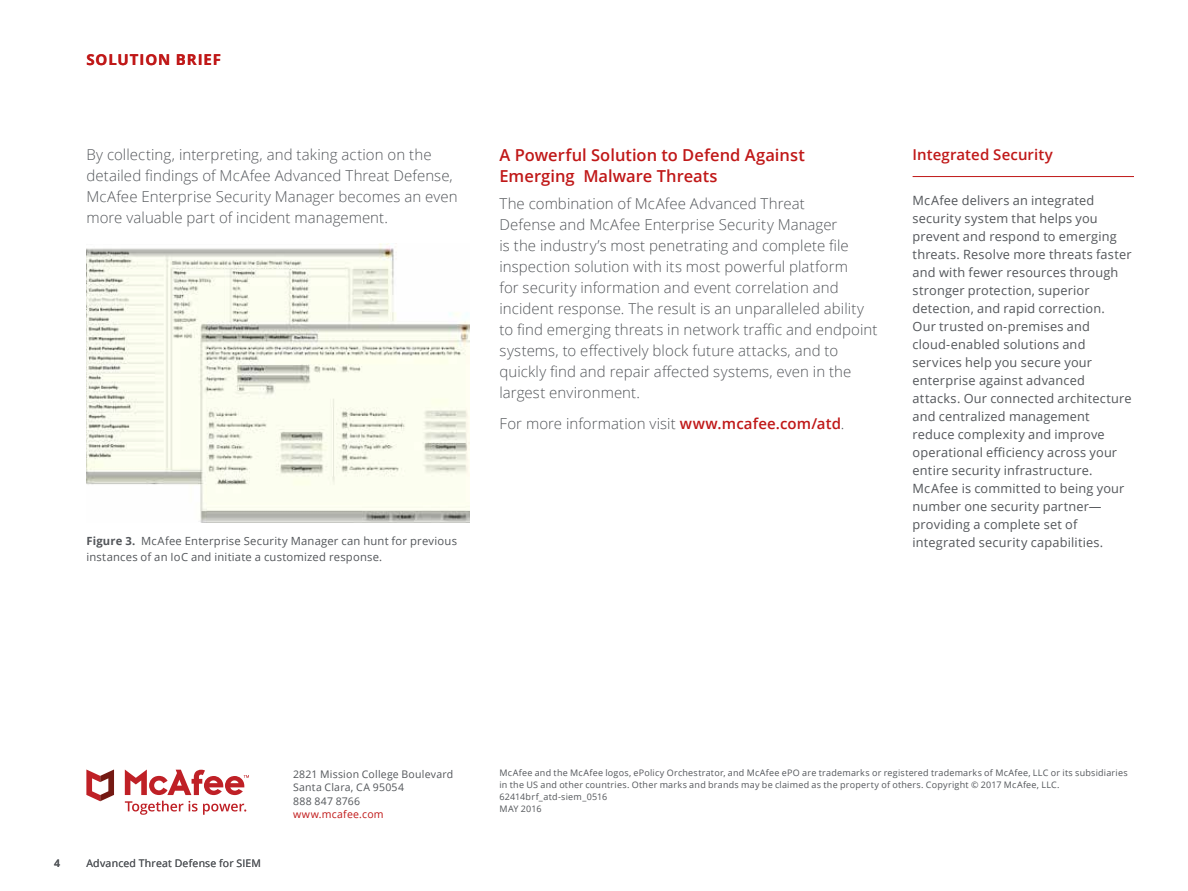
<style>
.page{position:relative;width:1188px;height:891px;background:#fff}
.page>*{position:absolute;margin:0;border:0;box-sizing:border-box;transform-origin:0 0}
.t1{font:600 16.5px/21px "Open Sans";color:#c01818}
.t2{font:300 15px/21px "Open Sans";letter-spacing:.005em;color:#53565a}
.t3{font:600 15px "Open Sans";letter-spacing:.005em;color:#c01818}
.t4{font:700 15px "Open Sans";letter-spacing:.06em;color:#c01818}
.t5{font:12.75px/18px "Open Sans";letter-spacing:.015em;color:#53565a}
.t6{font:11.25px/16.5px "Open Sans";letter-spacing:.02em;color:#53565a}
.t7{font:10.5px/13.5px "Open Sans";letter-spacing:.02em;color:#53565a}
.t8{font:10.5px "Open Sans";letter-spacing:.025em;color:#c01818}
.t9{font:600 10.5px "Open Sans";color:#53565a}
.t10{font:9px/12px "Open Sans";letter-spacing:.025em;color:#53565a}
.s1{font-weight:700}
.s2{font-weight:600;color:#c01818}
</style>
<div class="page">
<hr style="left:913px;top:176px;width:221px;height:1px;background:#c01818">
<svg style="left:125px;top:770px;width:124px;height:25px"></svg>
<svg style="left:86px;top:770px;width:28px;height:31px"></svg>
<svg style="left:125px;top:801px;width:121px;height:14px"></svg>
<img style="left:86px;top:243px;width:384px;height:280px">
<p class="t4" style="left:86px;top:49px;width:136px">SOLUTION BRIEF</p>
<p class="t2" style="left:86px;top:144px;width:373px">By collecting, interpreting, and taking action on the detailed findings of McAfee Advanced Threat Defense, McAfee Enterprise Security Manager becomes an even more valuable part of incident management.</p>
<p class="t6" style="left:86px;top:532px;width:372px"><span class="s1">Figure 3.</span> McAfee Enterprise Security Manager can hunt for previous instances of an IoC and initiate a customized response.</p>
<p class="t1" style="left:500px;top:144px;width:307px">A Powerful Solution to Defend Against<br>Emerging Malware Threats</p>
<p class="t2" style="left:500px;top:192px;width:379px">The combination of McAfee Advanced Threat<br>Defense and McAfee Enterprise Security Manager<br>is the industry’s most penetrating and complete file inspection solution with its most powerful platform<br>for security information and event correlation and incident response. The result is an unparalleled ability to find emerging threats in network traffic and endpoint systems, to effectively block future attacks, and to quickly find and repair affected systems, even in the largest environment.</p>
<p class="t2" style="left:500px;top:413px;width:347px">For more information visit <span class="s2">www.mcafee.com/atd</span>.</p>
<p class="t3" style="left:913px;top:144px;width:142px">Integrated Security</p>
<p class="t5" style="left:913px;top:191px;width:221px">McAfee delivers an integrated security system that helps you prevent and respond to emerging threats. Resolve more threats faster and with fewer resources through stronger protection, superior detection, and rapid correction.<br>Our trusted on-premises and cloud-enabled solutions and services help you secure your enterprise against advanced attacks. Our connected architecture and centralized management reduce complexity and improve operational efficiency across your entire security infrastructure.<br>McAfee is committed to being your number one security partner— providing a complete set of integrated security capabilities.</p>
<p class="t9" style="left:54px;top:856px;width:7px">4</p>
<p class="t7" style="left:86px;top:856px;width:176px">Advanced Threat Defense for SIEM</p>
<p class="t7" style="left:293px;top:767px;width:162px">2821 Mission College Boulevard<br>Santa Clara, CA 95054<br>888 847 8766</p>
<p class="t8" style="left:293px;top:807px;width:92px">www.mcafee.com</p>
<p class="t10" style="left:500px;top:767px;width:630px">McAfee and the McAfee logos, ePolicy Orchestrator, and McAfee ePO are trademarks or registered trademarks of McAfee, LLC or its subsidiaries in the US and other countries. Other marks and brands may be claimed as the property of others. Copyright © 2017 McAfee, LLC.<br>62414brf_atd-siem_0516<br>MAY 2016</p>
</div>
